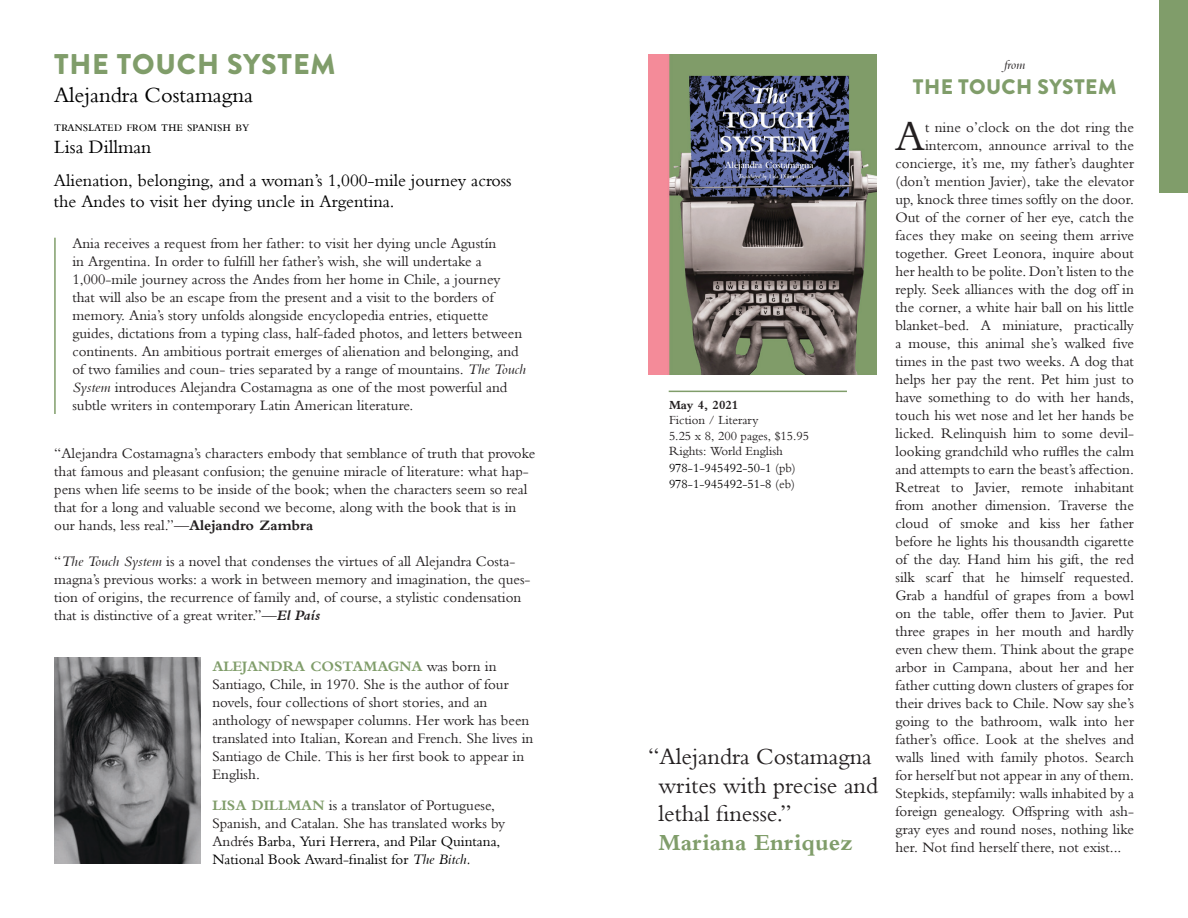
<style>
.page{position:relative;width:1188px;height:918px;background:#fff}
.page>*{position:absolute;margin:0;border:0;box-sizing:border-box;transform-origin:0 0}
.t1{font:43.95px "Bembo MT Pro";color:#231f20}
.t2{font:900 28.5px "Brandon Grotesque";letter-spacing:.03em;color:#809d6a}
.t3{font:24px/28.8px "Bembo MT Pro";color:#231f20}
.t4{font:700 24px "Bembo MT Pro";color:#809d6a}
.Author_Style{font:22.5px "Bembo MT Pro";color:#000}
.t5{font:900 21px "Brandon Grotesque";letter-spacing:.02em;color:#809d6a}
.t6{font:19.5px "Bembo MT Pro";color:#000}
.t7{font:18px/21.6px "Bembo MT Pro";color:#000}
.t8{font:15px/18px "Bembo MT Pro";color:#231f20}
.t9{font:15px "Bembo MT Pro";color:#000}
.t10{font:italic 13.5px "Bembo MT Pro";color:#231f20}
.t11{font:12.9px "Bembo MT Pro";color:#231f20}
.t12{font:12.9px "Bembo MT Pro";color:#000}
.t13{font:700 12.9px "Bembo MT Pro";color:#231f20}
.s1{font-style:italic}
.s2{font-weight:700}
.s3{font-weight:700;font-style:italic}
.s4{font-weight:700;color:#809d6a}
.s5{color:#000}
.s6{font-style:italic;color:#000}
.s7{color:#231f20}
</style>
<div class="page">
<hr style="left:54px;top:238px;width:2px;height:176px;background:#809d6a">
<img style="left:54px;top:657px;width:146px;height:206px">
<img style="left:648px;top:54px;width:228px;height:320px">
<hr style="left:669px;top:391px;width:178px;height:1px;background:#809d6a">
<div style="left:1159px;top:0;width:29px;height:193px;background:#809d6a"></div>
<p class="t2" style="left:54px;top:44px;width:283px">THE TOUCH SYSTEM</p>
<p class="Author_Style" style="left:54px;top:82px;width:200px">Alejandra Costamagna</p>
<p class="t9" style="left:54px;top:117px;width:197px">translated from the spanish by</p>
<p class="t6" style="left:54px;top:135px;width:99px">Lisa Dillman</p>
<p class="t7" style="left:54px;top:169px;width:459px">Alienation, belonging, and a woman’s 1,000-mile journey across the Andes to visit her dying uncle in Argentina.</p>
<p class="t8" style="left:72px;top:234px;width:455px">Ania receives a request from her father: to visit her dying uncle Agustín<br>in Argentina. In order to fulfill her father’s wish, she will undertake a 1,000-mile journey across the Andes from her home in Chile, a journey that will also be an escape from the present and a visit to the borders of memory. Ania’s story unfolds alongside encyclopedia entries, etiquette guides, dictations from a typing class, half-faded photos, and letters between continents. An ambitious portrait emerges of alienation and belonging, and of two families and coun- tries separated by a range of mountains. <span class="s1">The Touch System</span> introduces Alejandra Costamagna as one of the most powerful and subtle writers in contemporary Latin American literature.</p>
<p class="t8" style="left:54px;top:444px;width:483px">“Alejandra Costamagna’s characters embody that semblance of truth that provoke that famous and pleasant confusion; the genuine miracle of literature: what hap&shy;pens when life seems to be inside of the book; when the characters seem so real that for a long and valuable second we become, along with the book that is in our hands, less real.”—<span class="s2">Alejandro Zambra</span></p>
<p class="t8" style="left:54px;top:552px;width:478px">“<span class="s1">The Touch System</span> is a novel that condenses the virtues of all Alejandra Costa&shy;magna’s previous works: a work in between memory and imagination, the ques&shy;tion of origins, the recurrence of family and, of course, a stylistic condensation that is distinctive of a great writer.”—<span class="s3">El País</span></p>
<p class="t8" style="left:212px;top:656px;width:322px"><span class="s4">ALEJANDRA COSTAMAGNA</span> was born in Santiago, Chile, in 1970. She is the author of four novels, four collections of short stories, and an anthology of newspaper columns. Her work has been translated into Italian, Korean and French. She lives in Santiago de Chile. This is her first book to appear in English.</p>
<p class="t8" style="left:212px;top:796px;width:294px"><span class="s4">LISA DILLMAN</span> is a translator of Portuguese, Spanish, and Catalan. She has translated works by Andr<span class="s5">és Barba, Yuri Herrera, and Pilar Quintana, National Book Award-finalist for</span> <span class="s6">The Bitch.</span></p>
<p class="t13" style="left:669px;top:397px;width:71px">May 4, 2021</p>
<p class="t11" style="left:669px;top:412px;width:91px">Fiction / Literary</p>
<p class="t11" style="left:669px;top:428px;width:142px">5.25 x 8, 200 pages, $15.95</p>
<p class="t11" style="left:669px;top:443px;width:116px">Rights: World English</p>
<p class="t12" style="left:669px;top:460px;width:128px">978-1-945492-50-1 <span class="s7">(pb)</span></p>
<p class="t12" style="left:669px;top:476px;width:128px">978-1-945492-51-8 <span class="s7">(eb)</span></p>
<p class="t3" style="left:648px;top:741px;width:225px">“Alejandra Costamagna</p>
<p class="t3" style="left:658px;top:770px;width:221px">writes with precise and lethal finesse.”</p>
<p class="t4" style="left:658px;top:829px;width:196px">Mariana Enriquez</p>
<p class="t10" style="left:1004px;top:56px;width:23px">from</p>
<p class="t5" style="left:913px;top:72px;width:205px">THE TOUCH SYSTEM</p>
<p class="t1" style="left:895px;top:109px;width:31px">A</p>
<p class="t8" style="left:925px;top:118px;width:210px">t nine o’clock on the dot ring the</p>
<p class="t8" style="left:925px;top:136px;width:210px">intercom, announce arrival to the</p>
<p class="t8" style="left:896px;top:154px;width:240px">concierge, it’s me, my father’s daughter</p>
<p class="t8" style="left:896px;top:172px;width:240px">(don’t mention Javier), take the elevator</p>
<p class="t8" style="left:896px;top:190px;width:240px">up, knock three times softly on the door.</p>
<p class="t8" style="left:896px;top:208px;width:240px">Out of the corner of her eye, catch the</p>
<p class="t8" style="left:896px;top:226px;width:240px">faces they make on seeing them arrive</p>
<p class="t8" style="left:896px;top:244px;width:240px">together. Greet Leonora, inquire about</p>
<p class="t8" style="left:896px;top:262px;width:240px">her health to be polite. Don’t listen to the</p>
<p class="t8" style="left:896px;top:280px;width:240px">reply. Seek alliances with the dog off in</p>
<p class="t8" style="left:896px;top:298px;width:240px">the corner, a white hair ball on his little</p>
<p class="t8" style="left:896px;top:316px;width:240px">blanket-bed. A miniature, practically</p>
<p class="t8" style="left:896px;top:334px;width:240px">a mouse, this animal she’s walked five</p>
<p class="t8" style="left:896px;top:352px;width:240px">times in the past two weeks. A dog that</p>
<p class="t8" style="left:896px;top:370px;width:240px">helps her pay the rent. Pet him just to</p>
<p class="t8" style="left:896px;top:388px;width:240px">have something to do with her hands,</p>
<p class="t8" style="left:896px;top:406px;width:240px">touch his wet nose and let her hands be</p>
<p class="t8" style="left:896px;top:424px;width:240px">licked. Relinquish him to some devil-</p>
<p class="t8" style="left:896px;top:442px;width:240px">looking grandchild who ruffles the calm</p>
<p class="t8" style="left:896px;top:460px;width:240px">and attempts to earn the beast’s affection.</p>
<p class="t8" style="left:896px;top:478px;width:240px">Retreat to Javier, remote inhabitant</p>
<p class="t8" style="left:896px;top:496px;width:240px">from another dimension. Traverse the</p>
<p class="t8" style="left:896px;top:514px;width:240px">cloud of smoke and kiss her father</p>
<p class="t8" style="left:896px;top:532px;width:240px">before he lights his thousandth cigarette</p>
<p class="t8" style="left:896px;top:550px;width:240px">of the day. Hand him his gift, the red</p>
<p class="t8" style="left:896px;top:568px;width:240px">silk scarf that he himself requested.</p>
<p class="t8" style="left:896px;top:586px;width:240px">Grab a handful of grapes from a bowl</p>
<p class="t8" style="left:896px;top:604px;width:240px">on the table, offer them to Javier. Put</p>
<p class="t8" style="left:896px;top:622px;width:240px">three grapes in her mouth and hardly</p>
<p class="t8" style="left:896px;top:640px;width:240px">even chew them. Think about the grape</p>
<p class="t8" style="left:896px;top:658px;width:240px">arbor in Campana, about her and her</p>
<p class="t8" style="left:896px;top:676px;width:240px">father cutting down clusters of grapes for</p>
<p class="t8" style="left:896px;top:694px;width:240px">their drives back to Chile. Now say she’s</p>
<p class="t8" style="left:896px;top:712px;width:240px">going to the bathroom, walk into her</p>
<p class="t8" style="left:896px;top:730px;width:240px">father’s office. Look at the shelves and</p>
<p class="t8" style="left:896px;top:748px;width:240px">walls lined with family photos. Search</p>
<p class="t8" style="left:896px;top:766px;width:240px">for herself but not appear in any of them.</p>
<p class="t8" style="left:896px;top:784px;width:240px">Stepkids, stepfamily: walls inhabited by a</p>
<p class="t8" style="left:896px;top:802px;width:240px">foreign genealogy. Offspring with ash-</p>
<p class="t8" style="left:896px;top:820px;width:240px">gray eyes and round noses, nothing like</p>
<p class="t8" style="left:896px;top:838px;width:228px">her. Not find herself there, not exist...</p>
</div>
